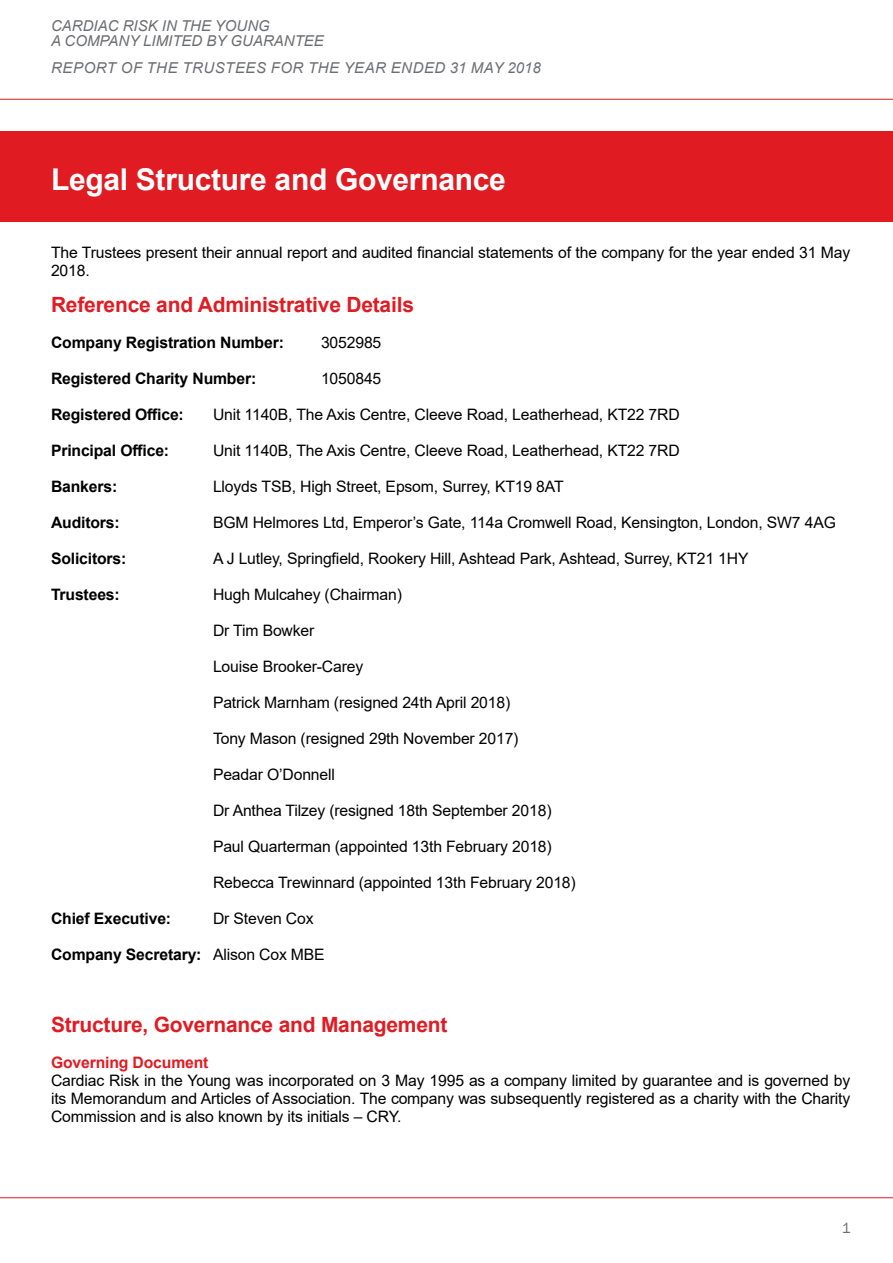
<style>
.page{position:relative;width:893px;height:1263px;background:#fff}
.page>*{position:absolute;margin:0;border:0;box-sizing:border-box;transform-origin:0 0}
.t1{font:700 30px "Arial";letter-spacing:-.01em;color:#fff}
.t2{font:700 21px "Arial";letter-spacing:-.01em;color:#e11b22}
.t3{font:15.75px/18px "Arial";letter-spacing:-.01em;color:#000}
.t4{font:700 15.75px "Arial";letter-spacing:-.01em;color:#000}
.t5{font:700 15.75px "Arial";letter-spacing:-.01em;color:#e11b22}
.t6{font:italic 15px/15px "Arial";color:#6d6e71}
.t7{font:italic 15px "Arial";letter-spacing:.035em;color:#6d6e71}
.t8{font:15px "Franklin Gothic";color:#6d6e71}
.s1{font-weight:400}
</style>
<div class="page">
<hr style="left:0;top:1197px;width:893px;height:1px;background:#e11b22">
<hr style="left:0;top:99px;width:893px;height:1px;background:#e11b22">
<div style="left:0;top:132px;width:893px;height:90px;background:#e11b22"></div>
<p class="t6" style="left:51px;top:19px;width:274px">CARDIAC RISK IN THE YOUNG<br>A COMPANY LIMITED BY GUARANTEE</p>
<p class="t7" style="left:51px;top:58px;width:491px">REPORT OF THE TRUSTEES FOR THE YEAR ENDED 31 MAY 2018</p>
<h1 class="t1" style="left:51px;top:158px;width:456px">Legal Structure and Governance</h1>
<p class="t3" style="left:51px;top:243px;width:801px">The Trustees present their annual report and audited financial statements of the company for the year ended 31 May<br>2018.</p>
<h2 class="t2" style="left:51px;top:290px;width:364px">Reference and Administrative Details</h2>
<p class="t4" style="left:51px;top:331px;width:234px">Company Registration Number:</p>
<p class="t3" style="left:321px;top:333px;width:62px">3052985</p>
<p class="t4" style="left:51px;top:367px;width:207px">Registered Charity Number:</p>
<p class="t3" style="left:321px;top:369px;width:62px">1050845</p>
<p class="t4" style="left:51px;top:403px;width:134px">Registered Office:</p>
<p class="t3" style="left:213px;top:405px;width:468px">Unit 1140B, The Axis Centre, Cleeve Road, Leatherhead, KT22 7RD</p>
<p class="t4" style="left:51px;top:439px;width:120px">Principal Office:</p>
<p class="t3" style="left:213px;top:441px;width:468px">Unit 1140B, The Axis Centre, Cleeve Road, Leatherhead, KT22 7RD</p>
<p class="t4" style="left:51px;top:475px;width:68px">Bankers:</p>
<p class="t3" style="left:213px;top:477px;width:352px">Lloyds TSB, High Street, Epsom, Surrey, KT19 8AT</p>
<p class="t4" style="left:51px;top:511px;width:70px">Auditors:</p>
<p class="t3" style="left:213px;top:513px;width:624px">BGM Helmores Ltd, Emperor’s Gate, 114a Cromwell Road, Kensington, London, SW7 4AG</p>
<p class="t4" style="left:51px;top:547px;width:77px">Solicitors:</p>
<p class="t3" style="left:213px;top:549px;width:537px">A J Lutley, Springfield, Rookery Hill, Ashtead Park, Ashtead, Surrey, KT21 1HY</p>
<p class="t4" style="left:51px;top:583px;width:70px">Trustees:</p>
<p class="t3" style="left:213px;top:585px;width:190px">Hugh Mulcahey (Chairman)</p>
<p class="t3" style="left:213px;top:621px;width:103px">Dr Tim Bowker</p>
<p class="t3" style="left:213px;top:657px;width:152px">Louise Brooker-Carey</p>
<p class="t3" style="left:213px;top:693px;width:299px">Patrick Marnham (resigned 24th April 2018)</p>
<p class="t3" style="left:213px;top:729px;width:307px">Tony Mason (resigned 29th November 2017)</p>
<p class="t3" style="left:213px;top:765px;width:123px">Peadar O’Donnell</p>
<p class="t3" style="left:213px;top:801px;width:340px">Dr Anthea Tilzey (resigned 18th September 2018)</p>
<p class="t3" style="left:213px;top:837px;width:340px">Paul Quarterman (appointed 13th February 2018)</p>
<p class="t3" style="left:213px;top:873px;width:364px">Rebecca Trewinnard (appointed 13th February 2018)</p>
<p class="t4" style="left:51px;top:907px;width:122px">Chief Executive:</p>
<p class="t3" style="left:213px;top:909px;width:102px">Dr Steven Cox</p>
<p class="t4" style="left:51px;top:943px;width:275px">Company Secretary: <span class="s1">Alison Cox MBE</span></p>
<h2 class="t2" style="left:51px;top:1010px;width:398px">Structure, Governance and Management</h2>
<p class="t5" style="left:51px;top:1051px;width:159px">Governing Document</p>
<p class="t3" style="left:51px;top:1071px;width:801px;text-align:justify">Cardiac Risk in the Young was incorporated on 3 May 1995 as a company limited by guarantee and is governed by its Memorandum and Articles of Association. The company was subsequently registered as a charity with the Charity Commission and is also known by its initials – CRY.</p>
<p class="t8" style="left:842px;top:1218px;width:10px">1</p>
</div>
